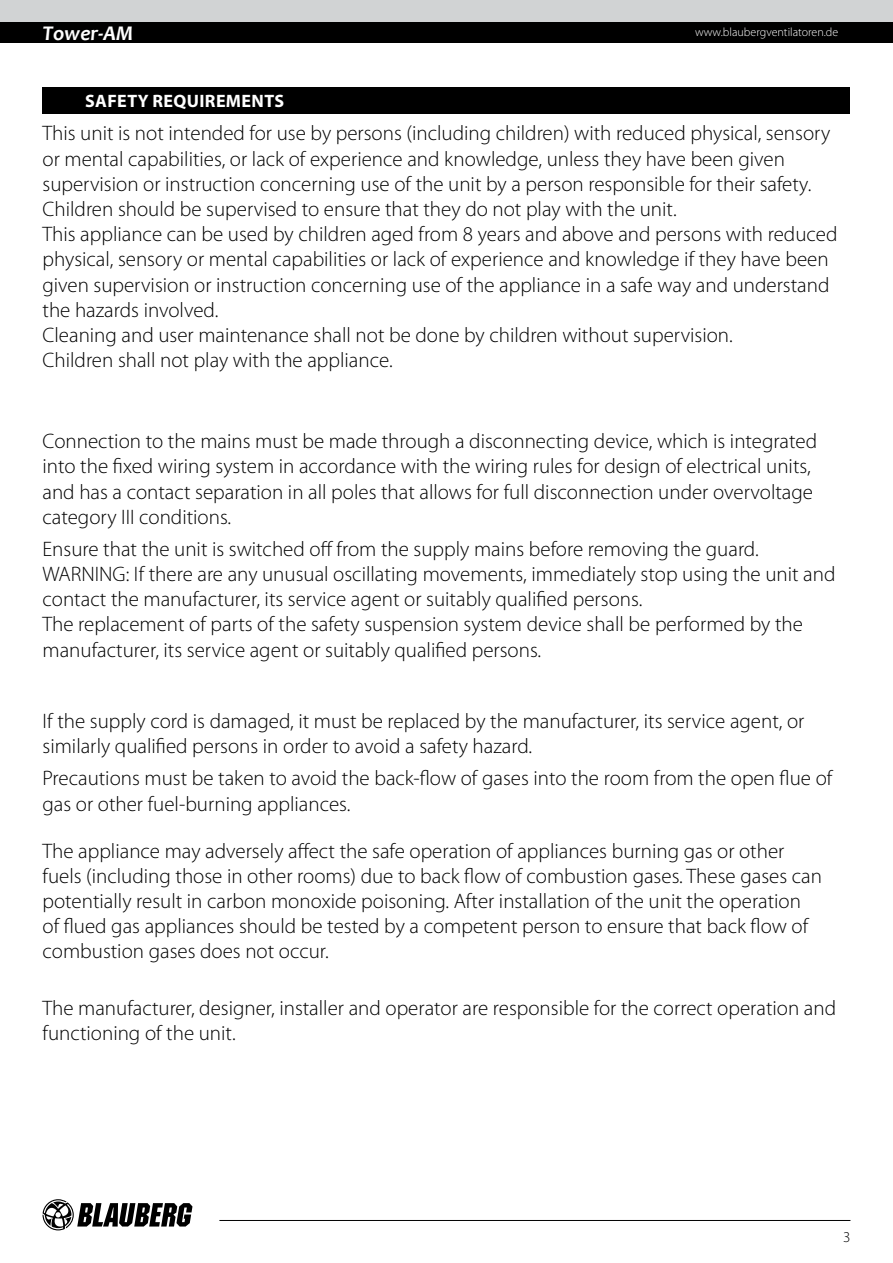
<style>
.page{position:relative;width:893px;height:1263px;background:#fff}
.page>*{position:absolute;margin:0;border:0;box-sizing:border-box;transform-origin:0 0}
.t1{font:300 21px/25.2px "Myriad Pro";color:#000}
.t2{font:italic 700 21px "Candara";color:#fff}
.t3{font:700 18px "Myriad Pro";letter-spacing:.02em;color:#fff}
.t4{font:300 15px "Myriad Pro";color:#000}
.t5{font:300 12px "Myriad Pro";color:#fff}
</style>
<div class="page">
<div style="left:0;top:21px;width:893px;height:22px;background:#000"></div>
<svg style="left:43px;top:1199px;width:149px;height:31px"></svg>
<hr style="left:219px;top:1220px;width:631px;height:1px;background:#000">
<div style="left:0;top:0;width:893px;height:21px;background:#d1d3d4"></div>
<div style="left:43px;top:87px;width:807px;height:27px;background:#000"></div>
<p class="t2" style="left:43px;top:20px;width:92px">Tower-AM</p>
<p class="t5" style="left:695px;top:26px;width:145px">www.blaubergventilatoren.de</p>
<p class="t3" style="left:85px;top:89px;width:200px">SAFETY REQUIREMENTS</p>
<p class="t1" style="left:43px;top:121px;width:796px">This unit is not intended for use by persons (including children) with reduced physical, sensory or mental capabilities, or lack of experience and knowledge, unless they have been given supervision or instruction concerning use of the unit by a person responsible for their safety.<br>Children should be supervised to ensure that they do not play with the unit.<br>This appliance can be used by children aged from 8 years and above and persons with reduced physical, sensory or mental capabilities or lack of experience and knowledge if they have been given supervision or instruction concerning use of the appliance in a safe way and understand the hazards involved.<br>Cleaning and user maintenance shall not be done by children without supervision.<br>Children shall not play with the appliance.</p>
<p class="t1" style="left:43px;top:429px;width:776px">Connection to the mains must be made through a disconnecting device, which is integrated into the fixed wiring system in accordance with the wiring rules for design of electrical units, and has a contact separation in all poles that allows for full disconnection under overvoltage category III conditions.</p>
<p class="t1" style="left:43px;top:537px;width:794px">Ensure that the unit is switched off from the supply mains before removing the guard.<br>WARNING: If there are any unusual oscillating movements, immediately stop using the unit and contact the manufacturer, its service agent or suitably qualified persons.<br>The replacement of parts of the safety suspension system device shall be performed by the manufacturer, its service agent or suitably qualified persons.</p>
<p class="t1" style="left:43px;top:709px;width:763px">If the supply cord is damaged, it must be replaced by the manufacturer, its service agent, or similarly qualified persons in order to avoid a safety hazard.</p>
<p class="t1" style="left:43px;top:766px;width:791px">Precautions must be taken to avoid the back-flow of gases into the room from the open flue of gas or other fuel-burning appliances.</p>
<p class="t1" style="left:43px;top:838px;width:781px">The appliance may adversely affect the safe operation of appliances burning gas or other fuels (including those in other rooms) due to back flow of combustion gases. These gases can potentially result in carbon monoxide poisoning. After installation of the unit the operation of flued gas appliances should be tested by a competent person to ensure that back flow of combustion gases does not occur.</p>
<p class="t1" style="left:43px;top:996px;width:795px">The manufacturer, designer, installer and operator are responsible for the correct operation and functioning of the unit.</p>
<p class="t4" style="left:843px;top:1228px;width:9px">3</p>
</div>
